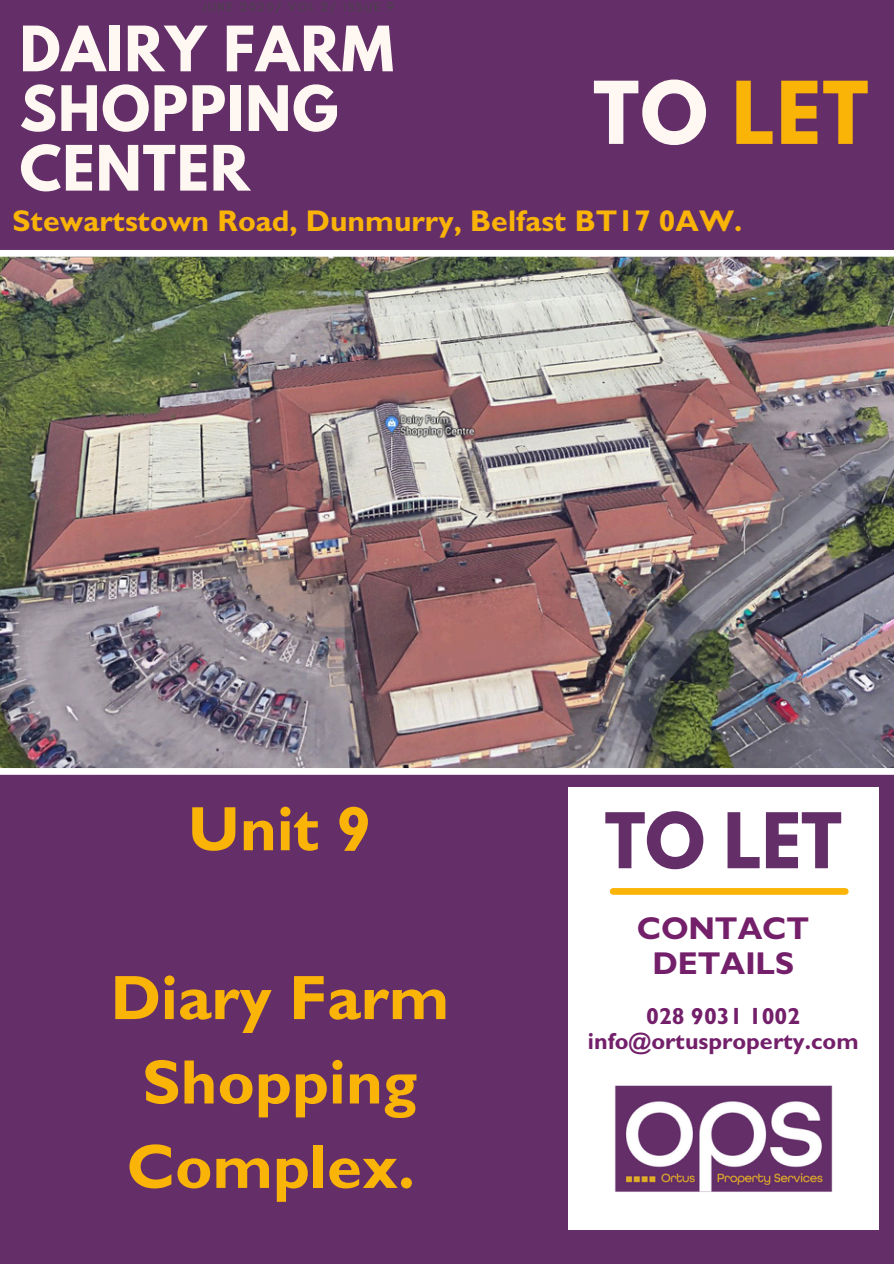
<style>
.page{position:relative;width:894px;height:1264px;background:#fff}
.page>*{position:absolute;margin:0;border:0;box-sizing:border-box;transform-origin:0 0}
.t1{font:700 76.65px "League Spartan";color:#fab407}
.t2{font:700 67.95px "League Spartan";color:#642f69}
.t3{font:700 63px/84.3px "Gill Sans";color:#fab407}
.t4{font:700 55.35px/59.7px "League Spartan";letter-spacing:.02em;color:#fff8f2}
.t5{font:700 31.65px/35.4px "Gill Sans";color:#731f6a;text-align:center}
.t6{font:700 30px "Gill Sans";color:#fab407}
.t7{font:700 23.25px "Gill Sans";color:#731f6a}
.t8{font:12.15px "Glacial Indifference";letter-spacing:.14em;color:#464544}
.s1{color:#fff8f2}
</style>
<div class="page">
<div style="left:0;top:0;width:893px;height:1263px;background:#642f69"></div>
<img style="left:0;top:257px;width:893px;height:511px">
<div style="left:568px;top:787px;width:309px;height:443px;background:#fff"></div>
<img style="left:614px;top:1085px;width:219px;height:107px">
<div style="left:613px;top:888px;width:232px;height:6px;background:#fab407"></div>
<div style="left:0;top:250px;width:893px;height:7px;background:#fff"></div>
<div style="left:0;top:768px;width:893px;height:6px;background:#fff"></div>
<h6 class="t8" style="left:202px;top:0;width:193px">JUNE 2020/ VOL 2/ ISSUE 9</h6>
<h1 class="t4" style="left:20px;top:26px;width:375px">DAIRY FARM<br>SHOPPING<br>CENTER</h1>
<p class="t1" style="left:593px;top:75px;width:276px"><span class="s1">TO</span> LET</p>
<h4 class="t6" style="left:13px;top:210px;width:731px">Stewartstown Road, Dunmurry, Belfast BT17 0AW.</h4>
<h3 class="t3" style="left:188px;top:796px;width:186px">Unit 9</h3>
<h3 class="t3" style="left:110px;top:965px;width:340px">Diary Farm<br>Shopping<br>Complex.</h3>
<p class="t2" style="left:604px;top:807px;width:238px">TO LET</p>
<h2 class="t5" style="left:637px;top:915px;width:173px">CONTACT<br>DETAILS</h2>
<h5 class="t7" style="left:646px;top:1008px;width:155px">028 9031 1002</h5>
<p class="t7" style="left:587px;top:1033px;width:272px">info@ortusproperty.com</p>
</div>
